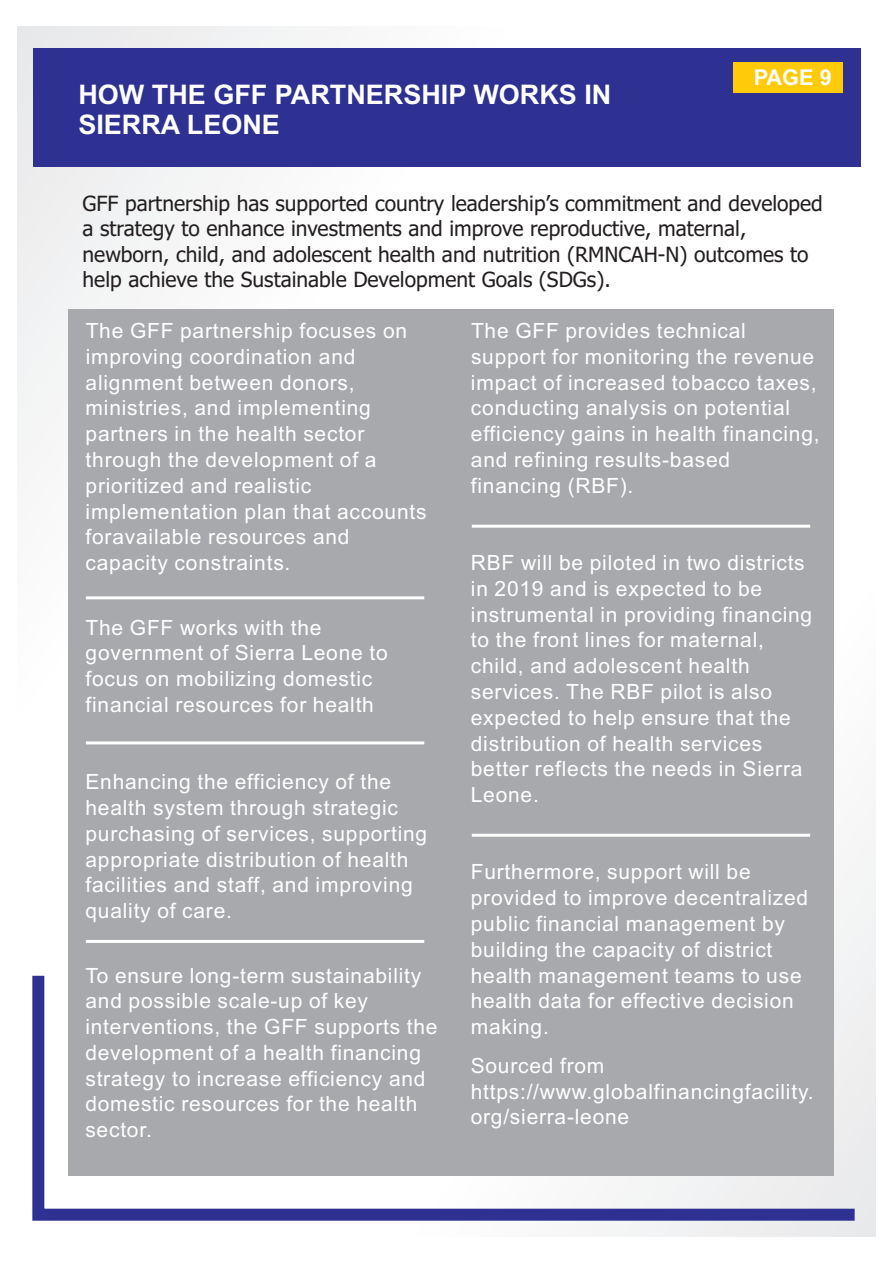
<style>
.page{position:relative;width:893px;height:1263px;background:#fff}
.page>*{position:absolute;margin:0;border:0;box-sizing:border-box;transform-origin:0 0}
.t1{font:700 27px/30.2px "Arial";color:#fff}
.t2{font:700 21.9px "Arial";color:#fff}
.t3{font:21px/25.8px "Arial";letter-spacing:.035em;color:#fff}
.t4{font:21px/25.3px "Tahoma";color:#231f20}
</style>
<div class="page">
<div style="left:17px;top:27px;width:859px;height:1209px;background:linear-gradient(to right,#f6f6f7,#fff)"></div>
<svg style="left:26px;top:964px;width:841px;height:263px"></svg>
<div style="left:33px;top:48px;width:827px;height:119px;background:#2e3092"></div>
<div style="left:733px;top:62px;width:109px;height:31px;background:#feca0a"></div>
<div style="left:68px;top:309px;width:765px;height:866px;background:#a8a9ad"></div>
<hr style="left:86px;top:596px;width:338px;height:3px;background:#fff">
<hr style="left:472px;top:525px;width:338px;height:3px;background:#fff">
<hr style="left:472px;top:834px;width:338px;height:3px;background:#fff">
<hr style="left:86px;top:741px;width:338px;height:3px;background:#fff">
<hr style="left:86px;top:940px;width:338px;height:3px;background:#fff">
<p class="t1" style="left:78px;top:82px;width:535px">HOW THE GFF PARTNERSHIP WORKS IN<br>SIERRA LEONE</p>
<p class="t2" style="left:754px;top:69px;width:80px">PAGE 9</p>
<p class="t4" style="left:83px;top:192px;width:742px">GFF partnership has supported country leadership’s commitment and developed a strategy to enhance investments and improve reproductive, maternal, newborn, child, and adolescent health and nutrition (RMNCAH-N) outcomes to help achieve the Sustainable Development Goals (SDGs).</p>
<p class="t3" style="left:86px;top:320px;width:323px">The GFF partnership focuses on</p>
<p class="t3" style="left:471px;top:320px;width:276px">The GFF provides technical</p>
<p class="t3" style="left:86px;top:345px;width:271px">improving coordination and</p>
<p class="t3" style="left:471px;top:345px;width:345px">support for monitoring the revenue</p>
<p class="t3" style="left:86px;top:371px;width:271px">alignment between donors,</p>
<p class="t3" style="left:471px;top:371px;width:347px">impact of increased tobacco taxes,</p>
<p class="t3" style="left:86px;top:397px;width:287px">ministries, and implementing</p>
<p class="t3" style="left:471px;top:397px;width:321px">conducting analysis on potential</p>
<p class="t3" style="left:86px;top:423px;width:280px">partners in the health sector</p>
<p class="t3" style="left:471px;top:423px;width:350px">efficiency gains in health financing,</p>
<p class="t3" style="left:86px;top:449px;width:292px">through the development of a</p>
<p class="t3" style="left:471px;top:449px;width:261px">and refining results-based</p>
<p class="t3" style="left:86px;top:474px;width:227px">prioritized and realistic</p>
<p class="t3" style="left:471px;top:474px;width:164px">financing (RBF).</p>
<p class="t3" style="left:86px;top:500px;width:342px">implementation plan that accounts foravailable resources and capacity constraints.</p>
<p class="t3" style="left:471px;top:552px;width:343px">RBF will be piloted in two districts in 2019 and is expected to be instrumental in providing financing</p>
<p class="t3" style="left:86px;top:616px;width:237px">The GFF works with the</p>
<p class="t3" style="left:471px;top:629px;width:295px">to the front lines for maternal,</p>
<p class="t3" style="left:86px;top:642px;width:304px">government of Sierra Leone to</p>
<p class="t3" style="left:471px;top:655px;width:280px">child, and adolescent health</p>
<p class="t3" style="left:86px;top:668px;width:288px">focus on mobilizing domestic</p>
<p class="t3" style="left:471px;top:681px;width:303px">services. The RBF pilot is also</p>
<p class="t3" style="left:86px;top:693px;width:290px">financial resources for health</p>
<p class="t3" style="left:471px;top:706px;width:333px">expected to help ensure that the distribution of health services better reflects the needs in Sierra</p>
<p class="t3" style="left:85px;top:771px;width:307px">Enhancing the efficiency of the</p>
<p class="t3" style="left:471px;top:784px;width:70px">Leone.</p>
<p class="t3" style="left:85px;top:797px;width:343px">health system through strategic purchasing of services, supporting appropriate distribution of health</p>
<p class="t3" style="left:471px;top:861px;width:281px">Furthermore, support will be</p>
<p class="t3" style="left:85px;top:874px;width:329px">facilities and staff, and improving</p>
<p class="t3" style="left:471px;top:887px;width:339px">provided to improve decentralized</p>
<p class="t3" style="left:85px;top:900px;width:148px">quality of care.</p>
<p class="t3" style="left:471px;top:913px;width:316px">public financial management by building the capacity of district</p>
<p class="t3" style="left:85px;top:964px;width:337px">To ensure long-term sustainability</p>
<p class="t3" style="left:471px;top:964px;width:332px">health management teams to use</p>
<p class="t3" style="left:85px;top:990px;width:284px">and possible scale-up of key</p>
<p class="t3" style="left:471px;top:990px;width:325px">health data for effective decision</p>
<p class="t3" style="left:85px;top:1016px;width:354px">interventions, the GFF supports the</p>
<p class="t3" style="left:471px;top:1016px;width:80px">making.</p>
<p class="t3" style="left:85px;top:1041px;width:337px">development of a health financing</p>
<p class="t3" style="left:471px;top:1054px;width:135px">Sourced from</p>
<p class="t3" style="left:85px;top:1067px;width:342px">strategy to increase efficiency and</p>
<p class="t3" style="left:471px;top:1080px;width:344px">https://www.globalfinancingfacility.</p>
<p class="t3" style="left:85px;top:1093px;width:333px">domestic resources for the health</p>
<p class="t3" style="left:471px;top:1106px;width:160px">org/sierra-leone</p>
<p class="t3" style="left:85px;top:1119px;width:68px">sector.</p>
</div>
